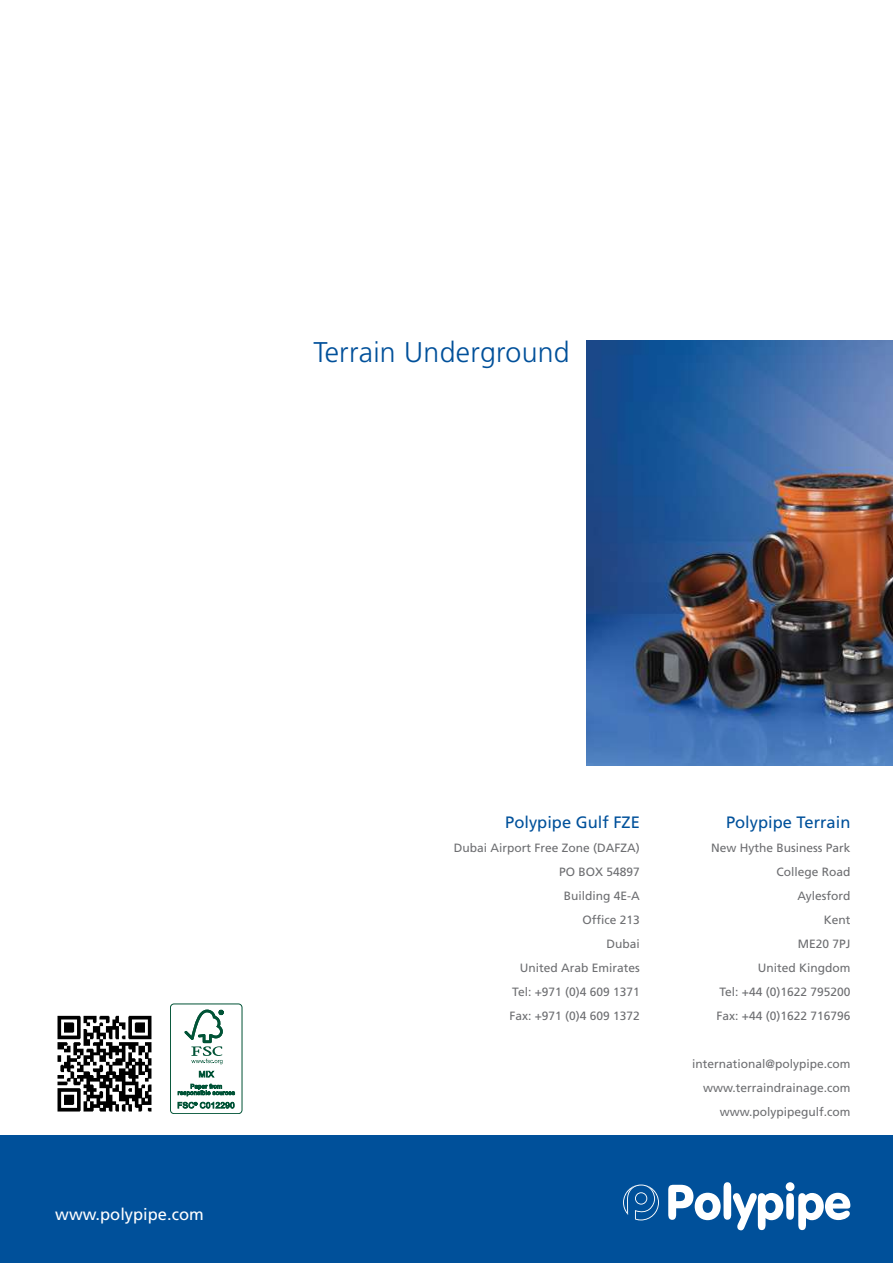
<style>
.page{position:relative;width:893px;height:1263px;background:#fff}
.page>*{position:absolute;margin:0;border:0;box-sizing:border-box;transform-origin:0 0}
.t1{font:300 28.5px "Frutiger LT";letter-spacing:.01em;color:#00509a}
.t2{font:16.5px "Frutiger LT";color:#00519b}
.t3{font:16.5px "Frutiger LT";color:#fff}
.t4{font:12px/24px "Frutiger LT";color:#6d6e71;text-align:right}
</style>
<div class="page">
<div style="left:0;top:1135px;width:893px;height:128px;background:#00509a"></div>
<svg style="left:623px;top:1184px;width:36px;height:36px"></svg>
<svg style="left:668px;top:1182px;width:182px;height:48px"></svg>
<img style="left:587px;top:340px;width:306px;height:425px">
<img style="left:57px;top:1015px;width:95px;height:97px">
<div style="left:170px;top:1003px;width:72px;height:111px;border:1px solid #005336;border-radius:4px"></div>
<svg style="left:184px;top:1010px;width:40px;height:54px"></svg>
<svg style="left:199px;top:1070px;width:15px;height:7px"></svg>
<svg style="left:178px;top:1084px;width:57px;height:12px"></svg>
<svg style="left:178px;top:1102px;width:57px;height:6px"></svg>
<h1 class="t1" style="left:313px;top:336px;width:258px">Terrain Underground</h1>
<h2 class="t3" style="left:55px;top:1204px;width:150px">www.polypipe.com</h2>
<h2 class="t2" style="left:505px;top:813px;width:136px">Polypipe Gulf FZE</h2>
<p class="t4" style="left:454px;top:836px;width:188px">Dubai Airport Free Zone (DAFZA)<br>PO BOX 54897<br>Building 4E-A<br>Office 213<br>Dubai<br>United Arab Emirates<br>Tel: +971 (0)4 609 1371<br>Fax: +971 (0)4 609 1372</p>
<h2 class="t2" style="left:726px;top:813px;width:126px">Polypipe Terrain</h2>
<p class="t4" style="left:711px;top:836px;width:141px">New Hythe Business Park<br>College Road<br>Aylesford<br>Kent<br>ME20 7PJ<br>United Kingdom<br>Tel: +44 (0)1622 795200<br>Fax: +44 (0)1622 716796</p>
<p class="t4" style="left:692px;top:1052px;width:160px">international@polypipe.com www.terraindrainage.com www.polypipegulf.com</p>
</div>
